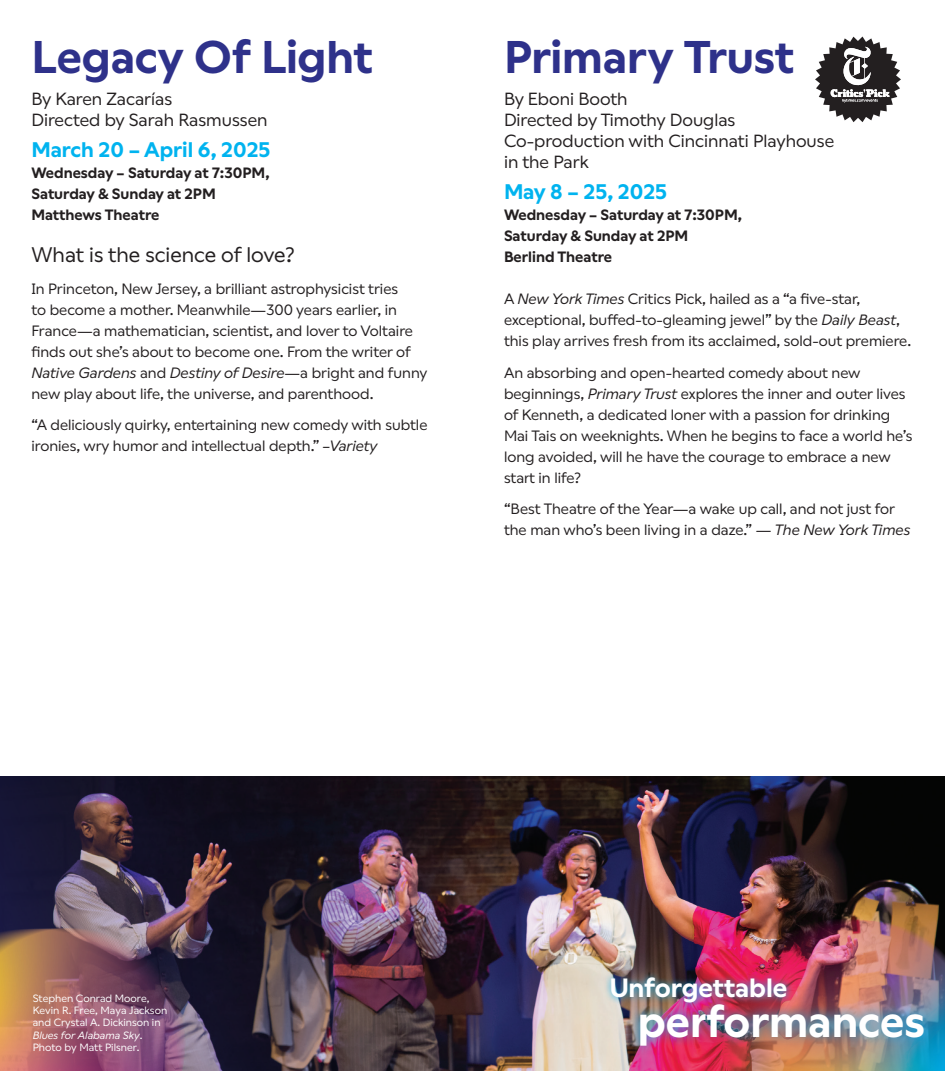
<style>
.page{position:relative;width:945px;height:1071px;background:#fff}
.page>*{position:absolute;margin:0;border:0;box-sizing:border-box;transform-origin:0 0}
.t1{font:600 45.5px "Wallop TRIAL";letter-spacing:-.005em;color:#2e318a}
.t2{font:600 43.75px "Wallop TRIAL";color:#fff}
.t3{font:600 26.25px "Wallop TRIAL";color:#fff}
.t4{font:600 21px "Wallop TRIAL";color:#00b3ef}
.t5{font:21px "Wallop";color:#231f20}
.t6{font:17.5px "Wallop TRIAL";color:#231f20}
.t7{font:14.88px/21px "Wallop TRIAL";color:#231f20}
.t8{font:600 14.88px "Wallop TRIAL";color:#231f20}
.t9{font:10.5px/12.2px "Wallop TRIAL";color:#fff}
.s1{font-style:italic}
</style>
<div class="page">
<img style="left:0;top:776px;width:945px;height:295px">
<img style="left:0;top:898px;width:206px;height:173px">
<img style="left:674px;top:890px;width:271px;height:181px">
<div style="left:604px;top:971px;width:190px;height:39px;background:#00aeef;opacity:.75"></div>
<div style="left:629px;top:993px;width:305px;height:63px;background:#00aeef;opacity:.75"></div>
<svg style="left:815px;top:37px;width:86px;height:85px"></svg>
<p class="t1" style="left:32px;top:22px;width:343px">Legacy Of Light</p>
<p class="t6" style="left:32px;top:85px;width:142px">By Karen Zacarías</p>
<p class="t6" style="left:32px;top:106px;width:238px">Directed by Sarah Rasmussen</p>
<p class="t4" style="left:32px;top:134px;width:241px">March 20 – April 6, 2025</p>
<p class="t8" style="left:32px;top:162px;width:240px">Wednesday – Saturday at 7:30PM,</p>
<p class="t8" style="left:32px;top:183px;width:186px">Saturday &amp; Sunday at 2PM</p>
<p class="t8" style="left:32px;top:204px;width:129px">Matthews Theatre</p>
<p class="t5" style="left:32px;top:240px;width:265px">What is the science of love?</p>
<p class="t7" style="left:32px;top:277px;width:398px">In Princeton, New Jersey, a brilliant astrophysicist tries<br>to become a mother. Meanwhile—300 years earlier, in France—a mathematician, scientist, and lover to Voltaire finds out she’s about to become one. From the writer of <span class="s1">Native Gardens</span> and <span class="s1">Destiny of Desire</span>—a bright and funny new play about life, the universe, and parenthood.</p>
<p class="t7" style="left:32px;top:414px;width:397px">“A deliciously quirky, entertaining new comedy with subtle ironies, wry humor and intellectual depth.” <span class="s1">–Variety</span></p>
<p class="t1" style="left:504px;top:22px;width:292px">Primary Trust</p>
<p class="t6" style="left:504px;top:85px;width:125px">By Eboni Booth</p>
<p class="t6" style="left:504px;top:106px;width:233px">Directed by Timothy Douglas</p>
<p class="t6" style="left:504px;top:127px;width:332px">Co-production with Cincinnati Playhouse</p>
<p class="t6" style="left:504px;top:148px;width:86px">in the Park</p>
<p class="t4" style="left:504px;top:176px;width:165px">May 8 – 25, 2025</p>
<p class="t8" style="left:504px;top:204px;width:240px">Wednesday – Saturday at 7:30PM,</p>
<p class="t8" style="left:504px;top:225px;width:186px">Saturday &amp; Sunday at 2PM</p>
<p class="t8" style="left:504px;top:246px;width:110px">Berlind Theatre</p>
<p class="t7" style="left:504px;top:288px;width:409px">A <span class="s1">New York Times</span> Critics Pick, hailed as a “a five-star, exceptional, buffed-to-gleaming jewel” by the <span class="s1">Daily Beast</span>, this play arrives fresh from its acclaimed, sold-out premiere.</p>
<p class="t7" style="left:504px;top:361px;width:410px">An absorbing and open-hearted comedy about new beginnings, <span class="s1">Primary Trust</span> explores the inner and outer lives of Kenneth, a dedicated loner with a passion for drinking Mai Tais on weeknights. When he begins to face a world he’s long avoided, will he have the courage to embrace a new start in life?</p>
<p class="t7" style="left:504px;top:498px;width:408px">“Best Theatre of the Year—a wake up call, and not just for the man who’s been living in a daze.” <span class="s1">— The New York Times</span></p>
<p class="t9" style="left:33px;top:991px;width:119px">Stephen Conrad Moore,</p>
<p class="t9" style="left:33px;top:1004px;width:136px">Kevin R. Free, Maya Jackson and Crystal A. Dickinson in<br><span class="s1">Blues for Alabama Sky</span>.</p>
<p class="t9" style="left:33px;top:1040px;width:108px">Photo by Matt Pilsner.</p>
<p class="t3" style="left:609px;top:968px;width:180px">Unforgettable</p>
<p class="t2" style="left:638px;top:988px;width:289px">performances</p>
</div>
